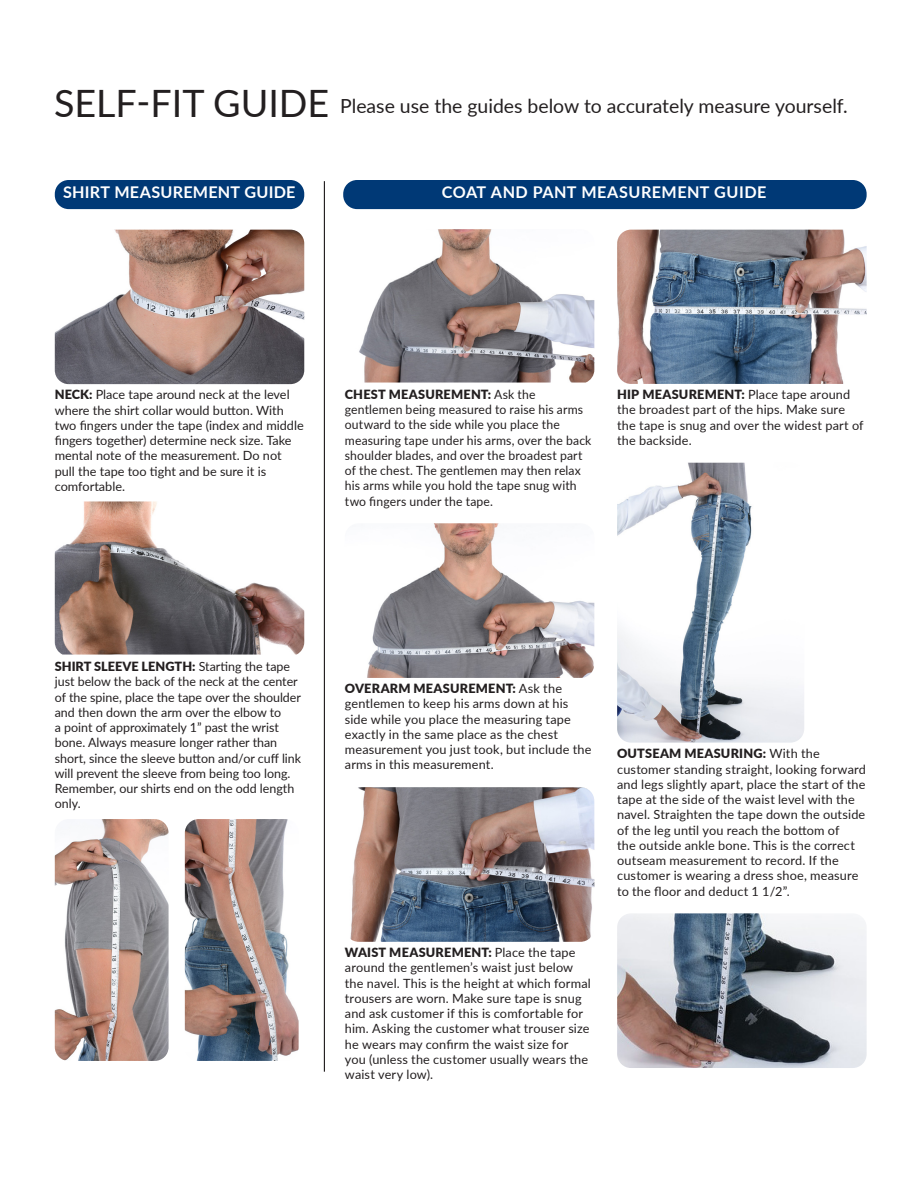
<style>
.page{position:relative;width:918px;height:1188px;background:#fff}
.page>*{position:absolute;margin:0;border:0;box-sizing:border-box;transform-origin:0 0}
.t1{font:19.5px "Lato";color:#231f20}
.t2{font:700 16.2px "Lato";letter-spacing:.02em;color:#fff}
.t3{font:12.75px/15.3px "Lato";letter-spacing:.01em;color:#231f20}
.t4{font:12.75px/15.3px "Lato";letter-spacing:.01em;color:#231f20;scale:.96 1}
.s1{font-size:37.65px}
.s2{font-weight:900}
</style>
<div class="page">
<div style="left:55px;top:180px;width:249px;height:29px;background:#003976;border-radius:14px"></div>
<div style="left:343px;top:180px;width:524px;height:29px;background:#003976;border-radius:14px"></div>
<img style="left:55px;top:230px;width:249px;height:154px">
<img style="left:55px;top:501px;width:249px;height:154px">
<img style="left:55px;top:819px;width:114px;height:242px">
<img style="left:185px;top:819px;width:114px;height:242px">
<hr style="left:324px;top:181px;width:1px;height:891px;background:#231f20">
<img style="left:359px;top:229px;width:235px;height:154px">
<img style="left:367px;top:523px;width:227px;height:155px">
<img style="left:350px;top:787px;width:244px;height:155px">
<img style="left:617px;top:230px;width:250px;height:154px">
<img style="left:617px;top:463px;width:187px;height:280px">
<img style="left:617px;top:913px;width:250px;height:155px">
<h1 class="t1" style="left:54px;top:92px;width:795px"><span class="s1">SELF-FIT GUIDE</span> Please use the guides below to accurately measure yourself.</h1>
<p class="t2" style="left:63px;top:180px;width:234px">SHIRT MEASUREMENT GUIDE</p>
<p class="t2" style="left:442px;top:180px;width:326px">COAT AND PANT MEASUREMENT GUIDE</p>
<p class="t3" style="left:55px;top:387px;width:250px"><span class="s2">NECK:</span> Place tape around neck at the level where the shirt collar would button. With two fingers under the tape (index and middle fingers together) determine neck size. Take mental note of the measurement. Do not pull the tape too tight and be sure it is comfortable.</p>
<p class="t4" style="left:345px;top:386px;width:258px"><span class="s2">CHEST MEASUREMENT:</span> Ask the gentlemen being measured to raise his arms outward to the side while you place the measuring tape under his arms, over the back shoulder blades, and over the broadest part of the chest. The gentlemen may then relax his arms while you hold the tape snug with two fingers under the tape.</p>
<p class="t3" style="left:617px;top:386px;width:248px"><span class="s2">HIP MEASUREMENT:</span> Place tape around the broadest part of the hips. Make sure the tape is snug and over the widest part of the backside.</p>
<p class="t3" style="left:55px;top:658px;width:248px"><span class="s2">SHIRT SLEEVE LENGTH:</span> Starting the tape just below the back of the neck at the center of the spine, place the tape over the shoulder and then down the arm over the elbow to<br>a point of approximately 1” past the wrist bone. Always measure longer rather than short, since the sleeve button and/or cuff link will prevent the sleeve from being too long.<br>Remember, our shirts end on the odd length only.</p>
<p class="t3" style="left:345px;top:680px;width:248px"><span class="s2">OVERARM MEASUREMENT:</span> Ask the gentlemen to keep his arms down at his side while you place the measuring tape exactly in the same place as the chest measurement you just took, but include the arms in this measurement.</p>
<p class="t3" style="left:345px;top:944px;width:248px"><span class="s2">WAIST MEASUREMENT:</span> Place the tape around the gentlemen’s waist just below the navel. This is the height at which formal trousers are worn. Make sure tape is snug and ask customer if this is comfortable for him. Asking the customer what trouser size he wears may confirm the waist size for you (unless the customer usually wears the waist very low).</p>
<p class="t3" style="left:617px;top:746px;width:250px"><span class="s2">OUTSEAM MEASURING:</span> With the customer standing straight, looking forward and legs slightly apart, place the start of the tape at the side of the waist level with the navel. Straighten the tape down the outside of the leg until you reach the bottom of<br>the outside ankle bone. This is the correct outseam measurement to record. If the customer is wearing a dress shoe, measure to the floor and deduct 1 1/2”.</p>
</div>
